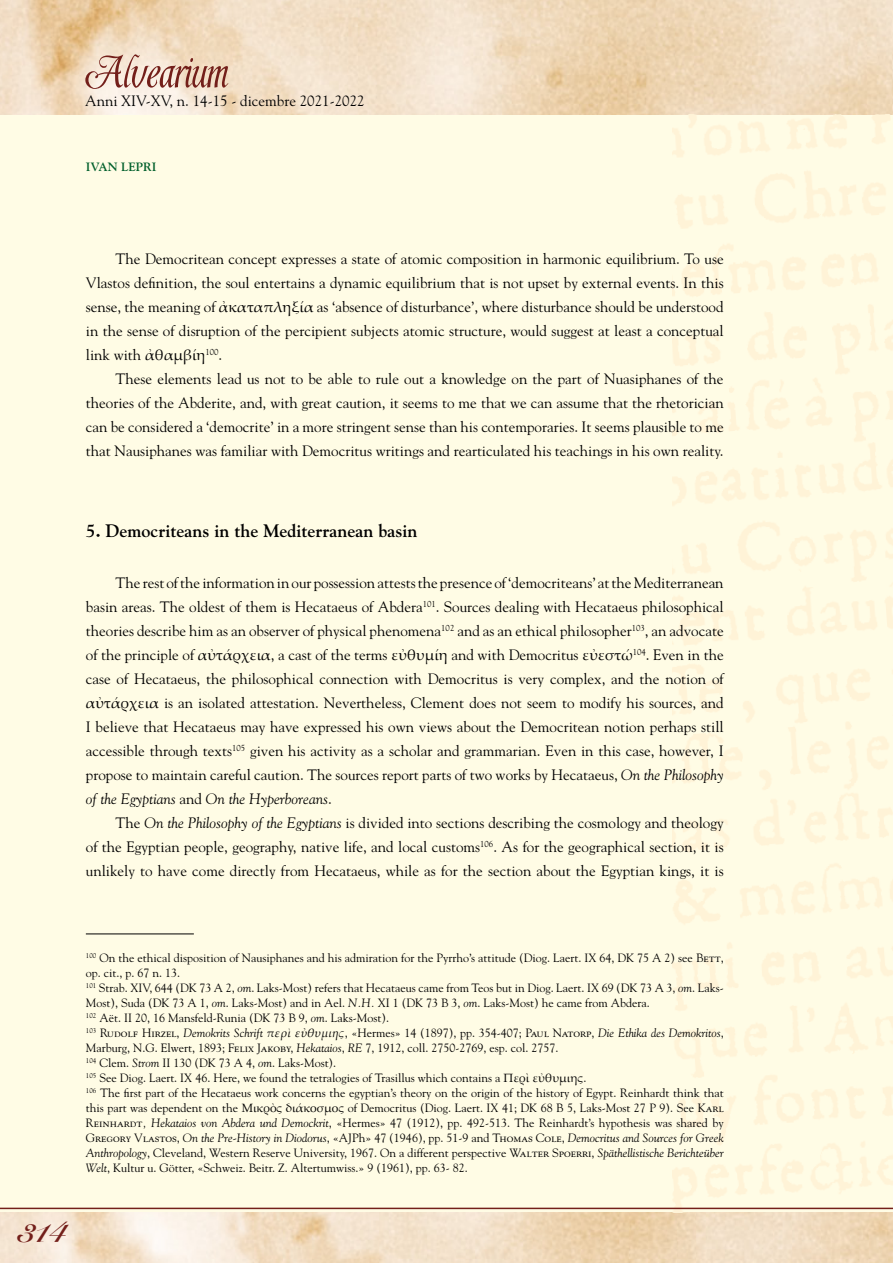
<style>
.page{position:relative;width:893px;height:1263px;background:#fffce5}
.page>*{position:absolute;margin:0;border:0;box-sizing:border-box;transform-origin:0 0}
.t1{font:33px "Snell Roundhand Bold Script";color:#731f1a}
.t2{font:700 18px "Goudy Std";color:#000}
.t3{font:15px/24px "Goudy Std";color:#000;text-align:justify}
.test_nota{font:12px/15px "Goudy Std";color:#000}
.t4{font:700 12px "Goudy Std";color:#005f2b}
.s1{font-family:"Palatino Linotype"}
.s2{font-style:italic}
.s3{font-family:"Palatino Linotype";font-style:italic}
</style>
<div class="page">
<img style="left:0;top:0;width:893px;height:115px">
<img style="left:0;top:1213px;width:893px;height:50px">
<hr style="left:0;top:1207px;width:893px;height:2px;background:#731f1a">
<svg style="left:85px;top:54px;width:143px;height:35px"></svg>
<hr style="left:86px;top:933px;width:108px;height:1px;background:#000">
<p class="t3" style="left:85px;top:88px;width:281px">Anni XIV-XV, n. 14-15 - dicembre 2021-2022</p>
<p class="t4" style="left:86px;top:159px;width:72px">IVAN LEPRI</p>
<p class="t3" style="left:86px;top:247px;width:639px;text-indent:30px">The Democritean concept expresses a state of atomic composition in harmonic equilibrium. To use Vlastos definition, the soul entertains a dynamic equilibrium that is not upset by external events. In this sense, the meaning of <span class="s1">ἀκαταπληξία</span> as ‘absence of disturbance’, where disturbance should be understood in the sense of disruption of the percipient subjects atomic structure, would suggest at least a conceptual link with <span class="s1">ἀθαμβίη</span><sup>100</sup>.</p>
<p class="t3" style="left:86px;top:367px;width:639px;text-indent:30px">These elements lead us not to be able to rule out a knowledge on the part of Nuasiphanes of the theories of the Abderite, and, with great caution, it seems to me that we can assume that the rhetorician can be considered a ‘democrite’ in a more stringent sense than his contemporaries. It seems plausible to me that Nausiphanes was familiar with Democritus writings and rearticulated his teachings in his own reality.</p>
<p class="t2" style="left:86px;top:520px;width:333px">5. Democriteans in the Mediterranean basin</p>
<p class="t3" style="left:86px;top:571px;width:640px;text-indent:30px">The rest of the information in our possession attests the presence of ‘democriteans’ at the Mediterranean basin areas. The oldest of them is Hecataeus of Abdera<sup>101</sup>. Sources dealing with Hecataeus philosophical theories describe him as an observer of physical phenomena<sup>102</sup> and as an ethical philosopher<sup>103</sup>, an advocate of the principle of <span class="s1">αὐτάρχεια</span>, a cast of the terms <span class="s1">εὐθυμίη</span> and with Democritus <span class="s1">εὐεστώ</span><sup>104</sup>. Even in the case of Hecataeus, the philosophical connection with Democritus is very complex, and the notion of <span class="s1">αὐτάρχεια</span> is an isolated attestation. Nevertheless, Clement does not seem to modify his sources, and I believe that Hecataeus may have expressed his own views about the Democritean notion perhaps still accessible through texts<sup>105</sup> given his activity as a scholar and grammarian. Even in this case, however, I propose to maintain careful caution. The sources report parts of two works by Hecataeus, <span class="s2">On the Philosophy of the Egyptians</span> and <span class="s2">On the Hyperboreans</span>.</p>
<p class="t3" style="left:86px;top:811px;width:639px;text-indent:30px">The <span class="s2">On the Philosophy of the Egyptians</span> is divided into sections describing the cosmology and theology of the Egyptian people, geography, native life, and local customs<sup>106</sup>. As for the geographical section, it is unlikely to have come directly from Hecataeus, while as for the section about the Egyptian kings, it is</p>
<p class="test_nota" style="left:86px;top:950px;width:639px"><sup>100</sup> On the ethical disposition of Nausiphanes and his admiration for the Pyrrho’s attitude (Diog. Laert. IX 64, DK 75 A 2) see Bett, op. cit., p. 67 n. 13.</p>
<p class="test_nota" style="left:86px;top:980px;width:639px"><sup>101</sup> Strab. XIV, 644 (DK 73 A 2, <span class="s2">om</span>. Laks-Most) refers that Hecataeus came from Teos but in Diog. Laert. IX 69 (DK 73 A 3, <span class="s2">om</span>. Laks-<br>Most), Suda (DK 73 A 1, <span class="s2">om</span>. Laks-Most) and in Ael. <span class="s2">N.H.</span> XI 1 (DK 73 B 3, <span class="s2">om</span>. Laks-Most) he came from Abdera.</p>
<p class="test_nota" style="left:86px;top:1010px;width:305px"><sup>102</sup> Aët. II 20, 16 Mansfeld-Runia (DK 73 B 9, <span class="s2">om</span>. Laks-Most).</p>
<p class="test_nota" style="left:86px;top:1025px;width:639px"><sup>103</sup> Rudolf Hirzel, <span class="s2">Demokrits Schrift</span> <span class="s3">περὶ εὐθυμιης</span>, «Hermes» 14 (1897), pp. 354-407; Paul Natorp, <span class="s2">Die Ethika des Demokritos</span>,<br>Marburg, N.G. Elwert, 1893; Felix Jakoby, <span class="s2">Hekataios</span>, <span class="s2">RE</span> 7, 1912, coll. 2750-2769, esp. col. 2757.</p>
<p class="test_nota" style="left:86px;top:1055px;width:252px"><sup>104</sup> Clem. <span class="s2">Strom</span> II 130 (DK 73 A 4, <span class="s2">om</span>. Laks-Most).</p>
<p class="test_nota" style="left:86px;top:1070px;width:502px"><sup>105</sup> See Diog. Laert. IX 46. Here, we found the tetralogies of Trasillus which contains a <span class="s1">Περὶ εὐθυμιης</span>.</p>
<p class="test_nota" style="left:86px;top:1085px;width:639px;text-align:justify"><sup>106</sup> The first part of the Hecataeus work concerns the egyptian’s theory on the origin of the history of Egypt. Reinhardt think that this part was dependent on the <span class="s1">Μικρὸς διάκοσμος</span> of Democritus (Diog. Laert. IX 41; DK 68 B 5, Laks-Most 27 P 9). See Karl Reinhardt<span class="s2">, Hekataios von Abdera und Demockrit</span>, «Hermes» 47 (1912), pp. 492-513. The Reinhardt’s hypothesis was shared by Gregory Vlastos, <span class="s2">On the Pre-History in Diodorus</span>, «AJPh» 47 (1946), pp. 51-9 and Thomas Cole, <span class="s2">Democritus and Sources for Greek Anthropology</span>, Cleveland, Western Reserve University, 1967. On a different perspective Walter Spoerri, <span class="s2">Späthellistische Berichteüber Welt</span>, Kultur u. Götter, «Schweiz. Beitr. Z. Altertumwiss.» 9 (1961), pp. 63- 82.</p>
<h1 class="t1" style="left:18px;top:1211px;width:51px">314</h1>
</div>
